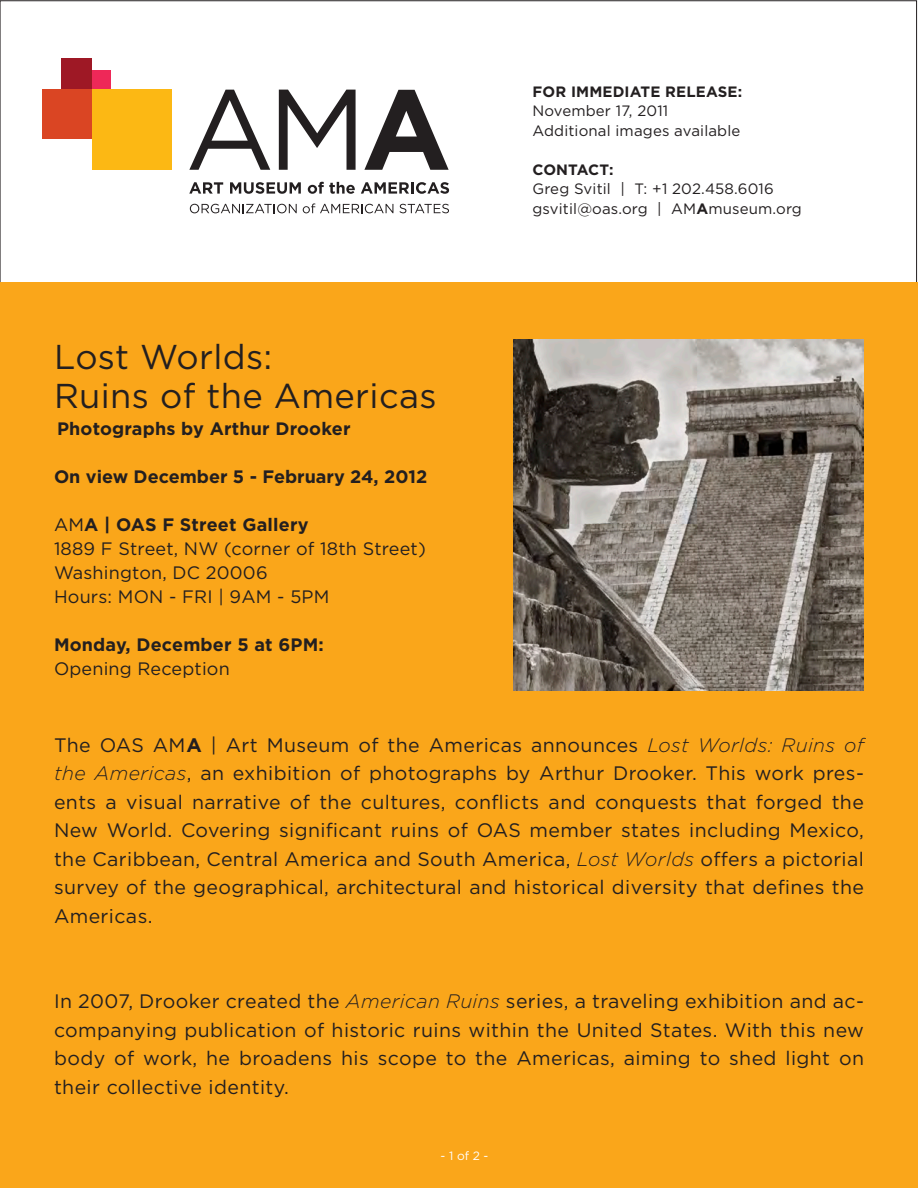
<style>
.page{position:relative;width:918px;height:1188px;background:#fff}
.page>*{position:absolute;margin:0;border:0;box-sizing:border-box;transform-origin:0 0}
.t1{font:34.5px "Gotham";letter-spacing:.01em;color:#231f20}
.t2{font:19.5px/28.5px "Gotham";letter-spacing:.02em;color:#231f20;text-align:justify}
.t3{font:700 18px "Gotham";letter-spacing:.01em;color:#231f20}
.t4{font:18px "Gotham";letter-spacing:.01em;color:#231f20}
.t5{font:15px "Gotham";letter-spacing:.01em;color:#231f20}
.t6{font:700 15px "Gotham";letter-spacing:.01em;color:#231f20}
.t7{font:12px "Gotham";color:#fff}
.s1{font-weight:400}
.s2{font-weight:700}
.s3{font-weight:300;font-style:italic}
</style>
<div class="page">
<div style="left:0;top:283px;width:918px;height:905px;background:#faa61a"></div>
<svg style="left:190px;top:204px;width:107px;height:9px"></svg>
<svg style="left:303px;top:203px;width:90px;height:10px"></svg>
<svg style="left:399px;top:204px;width:50px;height:9px"></svg>
<svg style="left:189px;top:182px;width:34px;height:12px"></svg>
<svg style="left:230px;top:182px;width:71px;height:12px"></svg>
<svg style="left:308px;top:182px;width:47px;height:12px"></svg>
<svg style="left:361px;top:182px;width:88px;height:12px"></svg>
<div style="left:92px;top:70px;width:19px;height:19px;background:#ee2858"></div>
<div style="left:62px;top:58px;width:30px;height:31px;background:#9e1825"></div>
<div style="left:43px;top:89px;width:49px;height:50px;background:#da4523"></div>
<div style="left:92px;top:89px;width:79px;height:81px;background:#fcb814"></div>
<svg style="left:189px;top:90px;width:81px;height:80px"></svg>
<svg style="left:279px;top:90px;width:77px;height:80px"></svg>
<svg style="left:364px;top:90px;width:85px;height:80px"></svg>
<img style="left:513px;top:340px;width:351px;height:351px">
<p class="t1" style="left:54px;top:338px;width:220px">Lost Worlds:</p>
<p class="t1" style="left:54px;top:377px;width:384px">Ruins of the Americas</p>
<p class="t3" style="left:57px;top:418px;width:295px">Photographs by Arthur Drooker</p>
<p class="t3" style="left:54px;top:466px;width:375px">On view December 5 - February 24, 2012</p>
<p class="t3" style="left:54px;top:514px;width:256px"><span class="s1">AM</span>A | OAS F Street Gallery</p>
<p class="t4" style="left:54px;top:539px;width:373px">1889 F Street, NW (corner of 18th Street)</p>
<p class="t4" style="left:54px;top:563px;width:215px">Washington, DC 20006</p>
<p class="t4" style="left:54px;top:587px;width:277px">Hours: MON - FRI | 9AM - 5PM</p>
<p class="t3" style="left:54px;top:634px;width:271px">Monday, December 5 at 6PM:</p>
<p class="t4" style="left:54px;top:659px;width:177px">Opening Reception</p>
<p class="t6" style="left:532px;top:83px;width:211px">FOR IMMEDIATE RELEASE:</p>
<p class="t5" style="left:532px;top:103px;width:137px">November 17, 2011</p>
<p class="t5" style="left:532px;top:122px;width:209px">Additional images available</p>
<p class="t6" style="left:532px;top:161px;width:83px">CONTACT:</p>
<p class="t5" style="left:532px;top:181px;width:243px">Greg Svitil | T: +1 202.458.6016</p>
<p class="t5" style="left:532px;top:200px;width:271px">gsvitil@oas.org | AM<span class="s2">A</span>museum.org</p>
<p class="t2" style="left:54px;top:730px;width:811px">The OAS AM<span class="s2">A</span> | Art Museum of the Americas announces <span class="s3">Lost Worlds: Ruins of the Americas</span>, an exhibition of photographs by Arthur Drooker. This work pres&shy;ents a visual narrative of the cultures, conflicts and conquests that forged the New World. Covering significant ruins of OAS member states including Mexico, the Caribbean, Central America and South America, <span class="s3">Lost Worlds</span> offers a pictorial survey of the geographical, architectural and historical diversity that defines the Americas.</p>
<p class="t2" style="left:54px;top:987px;width:812px">In 2007, Drooker created the <span class="s3">American Ruins</span> series, a traveling exhibition and ac&shy;companying publication of historic ruins within the United States. With this new body of work, he broadens his scope to the Americas, aiming to shed light on their collective identity.</p>
<p class="t7" style="left:441px;top:1149px;width:49px">- 1 of 2 -</p>
</div>
